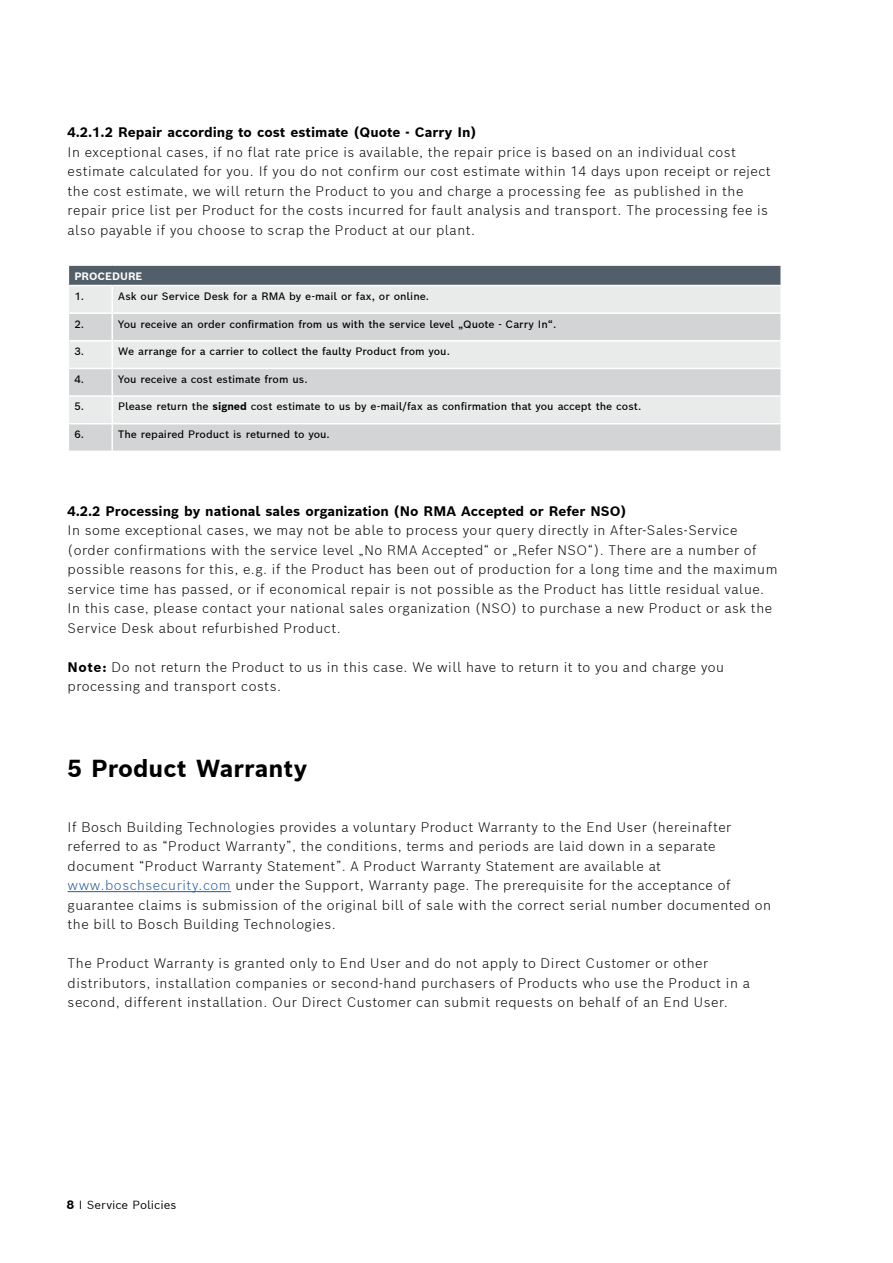
<style>
.page{position:relative;width:893px;height:1263px;background:#fff}
.page>*{position:absolute;margin:0;border:0;box-sizing:border-box;transform-origin:0 0}
.t1{font:700 24px "Bosch Sans";color:#000}
.t2{font:300 13.5px/19.5px "Bosch Sans";letter-spacing:.04em;color:#000}
.t3{font:700 13.5px "Bosch Sans";color:#000}
.t4{font:11.55px "Bosch Sans";color:#000}
.t5{font:500 10.5px "Bosch Sans";color:#000}
.t6{font:700 10.5px "Bosch Sans";color:#fff}
.s1{font-weight:700}
.s2{color:#275b9b}
.s3{font-weight:700;font-size:12px}
</style>
<div class="page">
<svg style="left:68px;top:266px;width:713px;height:185px;background:#d1d3d5"></svg>
<hr style="left:780px;top:424px;width:2px;height:27px;background:#fff">
<hr style="left:68px;top:891px;width:163px;height:1px;background:#275b9b">
<p class="t3" style="left:68px;top:123px;width:410px">4.2.1.2 Repair according to cost estimate (Quote - Carry In)</p>
<p class="t2" style="left:68px;top:141px;width:705px">In exceptional cases, if no flat rate price is available, the repair price is based on an individual cost estimate calculated for you. If you do not confirm our cost estimate within 14 days upon receipt or reject the cost estimate, we will return the Product to you and charge a processing fee as published in the repair price list per Product for the costs incurred for fault analysis and transport. The processing fee is also payable if you choose to scrap the Product at our plant.</p>
<p class="t6" style="left:74px;top:269px;width:70px">PROCEDURE</p>
<p class="t5" style="left:74px;top:289px;width:11px">1.</p>
<p class="t5" style="left:118px;top:289px;width:312px">Ask our Service Desk for a RMA by e-mail or fax, or online.</p>
<p class="t5" style="left:74px;top:317px;width:11px">2.</p>
<p class="t5" style="left:118px;top:317px;width:440px">You receive an order confirmation from us with the service level „Quote - Carry In“.</p>
<p class="t5" style="left:74px;top:344px;width:11px">3.</p>
<p class="t5" style="left:118px;top:344px;width:333px">We arrange for a carrier to collect the faulty Product from you.</p>
<p class="t5" style="left:74px;top:372px;width:11px">4.</p>
<p class="t5" style="left:118px;top:372px;width:191px">You receive a cost estimate from us.</p>
<p class="t5" style="left:74px;top:400px;width:11px">5.</p>
<p class="t5" style="left:118px;top:400px;width:524px">Please return the <span class="s1">signed</span> cost estimate to us by e-mail/fax as confirmation that you accept the cost.</p>
<p class="t5" style="left:74px;top:427px;width:11px">6.</p>
<p class="t5" style="left:118px;top:427px;width:213px">The repaired Product is returned to you.</p>
<p class="t3" style="left:68px;top:502px;width:560px">4.2.2 Processing by national sales organization (No RMA Accepted or Refer NSO)</p>
<p class="t2" style="left:68px;top:520px;width:711px">In some exceptional cases, we may not be able to process your query directly in After-Sales-Service (order confirmations with the service level „No RMA Accepted“ or „Refer NSO“). There are a number of possible reasons for this, e.g. if the Product has been out of production for a long time and the maximum service time has passed, or if economical repair is not possible as the Product has little residual value.<br>In this case, please contact your national sales organization (NSO) to purchase a new Product or ask the Service Desk about refurbished Product.</p>
<p class="t2" style="left:68px;top:657px;width:658px"><span class="s1">Note:</span> Do not return the Product to us in this case. We will have to return it to you and charge you processing and transport costs.</p>
<h1 class="t1" style="left:68px;top:752px;width:241px">5 Product Warranty</h1>
<p class="t2" style="left:68px;top:817px;width:705px">If Bosch Building Technologies provides a voluntary Product Warranty to the End User (hereinafter referred to as “Product Warranty”, the conditions, terms and periods are laid down in a separate document “Product Warranty Statement”. A Product Warranty Statement are available at <span class="s2">www.boschsecurity.com</span> under the Support, Warranty page. The prerequisite for the acceptance of guarantee claims is submission of the original bill of sale with the correct serial number documented on the bill to Bosch Building Technologies.</p>
<p class="t2" style="left:68px;top:953px;width:684px">The Product Warranty is granted only to End User and do not apply to Direct Customer or other distributors, installation companies or second-hand purchasers of Products who use the Product in a second, different installation. Our Direct Customer can submit requests on behalf of an End User.</p>
<p class="t4" style="left:67px;top:1197px;width:111px"><span class="s3">8</span> I Service Policies</p>
</div>
